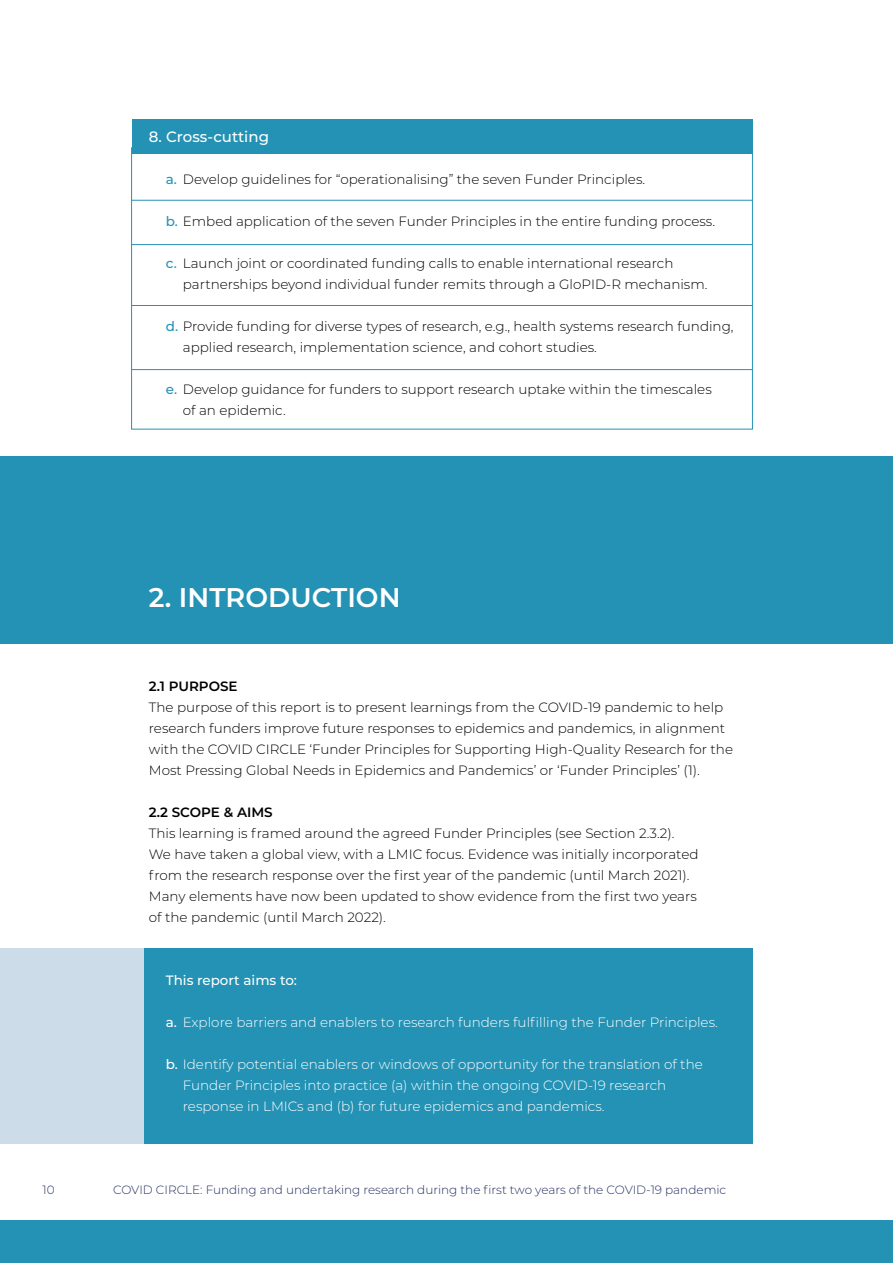
<style>
.page{position:relative;width:893px;height:1263px;background:#fff}
.page>*{position:absolute;margin:0;border:0;box-sizing:border-box;transform-origin:0 0}
.t1{font:600 27px "Montserrat";color:#fff}
.t2{font:500 15px "Montserrat";color:#fff}
.t3{font:300 13.5px/21px "Montserrat";color:#000}
.t4{font:300 13.5px/21px "Montserrat";color:#fff}
.t5{font:600 13.5px "Montserrat";color:#000}
.t6{font:500 13.5px "Montserrat";color:#fff}
.t7{font:300 12px "Montserrat";color:#252f61}
.s1{font-weight:500;color:#2492b5}
.s2{font-weight:500}
</style>
<div class="page">
<div style="left:0;top:1220px;width:893px;height:43px;background:#2492b5"></div>
<div style="left:132px;top:119px;width:620px;height:34px;background:#2492b5"></div>
<div style="left:131px;top:147px;width:622px;height:282px;border:1px solid #2492b5"></div>
<div style="left:0;top:456px;width:893px;height:187px;background:#2492b5"></div>
<div style="left:0;top:948px;width:145px;height:196px;background:#ccdde9"></div>
<div style="left:145px;top:948px;width:608px;height:196px;background:#2492b5"></div>
<hr style="left:132px;top:200px;width:620px;height:1px;background:#2492b5">
<hr style="left:132px;top:244px;width:620px;height:1px;background:#2492b5">
<hr style="left:132px;top:305px;width:620px;height:1px;background:#2492b5">
<hr style="left:132px;top:369px;width:620px;height:1px;background:#2492b5">
<p class="t2" style="left:149px;top:126px;width:122px">8. Cross-cutting</p>
<p class="t3" style="left:166px;top:169px;width:481px"><span class="s1">a.</span> Develop guidelines for “operationalising” the seven Funder Principles.</p>
<p class="t3" style="left:166px;top:211px;width:551px"><span class="s1">b.</span> Embed application of the seven Funder Principles in the entire funding process.</p>
<p class="t3" style="left:183px;top:253px;width:526px;text-indent:-17px"><span class="s1">c.</span> Launch joint or coordinated funding calls to enable international research partnerships beyond individual funder remits through a GloPID-R mechanism.</p>
<p class="t3" style="left:183px;top:316px;width:552px;text-indent:-17px"><span class="s1">d.</span> Provide funding for diverse types of research, e.g., health systems research funding, applied research, implementation science, and cohort studies.</p>
<p class="t3" style="left:183px;top:379px;width:530px;text-indent:-17px"><span class="s1">e.</span> Develop guidance for funders to support research uptake within the timescales of an epidemic.</p>
<h1 class="t1" style="left:149px;top:579px;width:253px">2. INTRODUCTION</h1>
<p class="t5" style="left:149px;top:677px;width:90px">2.1 PURPOSE</p>
<p class="t3" style="left:149px;top:697px;width:586px">The purpose of this report is to present learnings from the COVID-19 pandemic to help research funders improve future responses to epidemics and pandemics, in alignment with the COVID CIRCLE ‘Funder Principles for Supporting High-Quality Research for the Most Pressing Global Needs in Epidemics and Pandemics’ or ‘Funder Principles’ (1).</p>
<p class="t5" style="left:149px;top:803px;width:125px">2.2 SCOPE &amp; AIMS</p>
<p class="t3" style="left:149px;top:823px;width:551px">This learning is framed around the agreed Funder Principles (see Section 2.3.2).<br>We have taken a global view, with a LMIC focus. Evidence was initially incorporated from the research response over the first year of the pandemic (until March 2021).<br>Many elements have now been updated to show evidence from the first two years of the pandemic (until March 2022).</p>
<p class="t6" style="left:166px;top:971px;width:133px">This report aims to:</p>
<p class="t4" style="left:166px;top:1012px;width:553px"><span class="s2">a.</span> Explore barriers and enablers to research funders fulfilling the Funder Principles.</p>
<p class="t4" style="left:183px;top:1054px;width:521px;text-indent:-17px"><span class="s2">b.</span> Identify potential enablers or windows of opportunity for the translation of the<br>Funder Principles into practice (a) within the ongoing COVID-19 research response in LMICs and (b) for future epidemics and pandemics.</p>
<p class="t7" style="left:43px;top:1181px;width:14px">10</p>
<p class="t7" style="left:113px;top:1181px;width:615px">COVID CIRCLE: Funding and undertaking research during the first two years of the COVID-19 pandemic</p>
</div>
